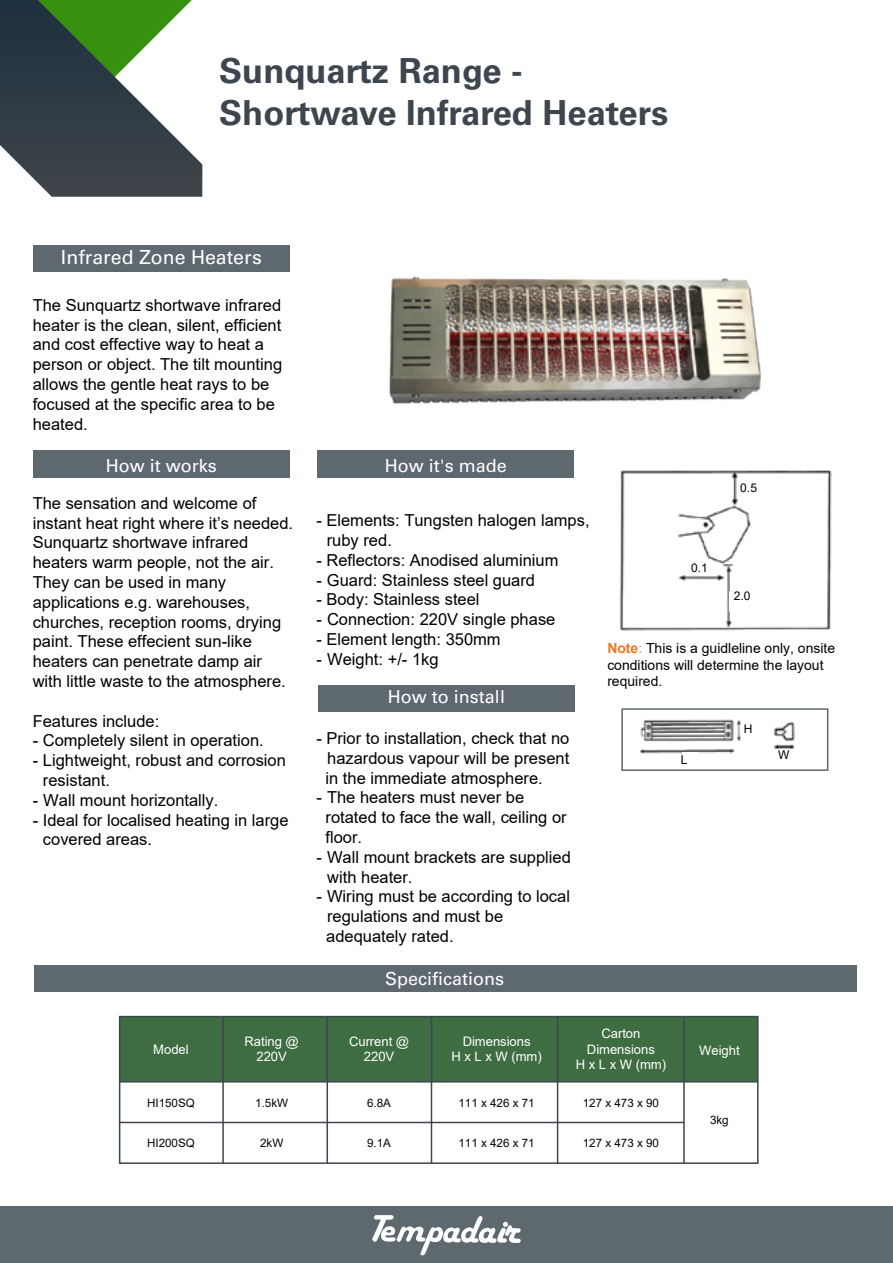
<style>
.page{position:relative;width:893px;height:1263px;background:#fff}
.page>*{position:absolute;margin:0;border:0;box-sizing:border-box;transform-origin:0 0}
.t1{font:700 34.5px/41.4px "Univers";color:#3d454e}
.t2{font:19.5px "Univers";color:#fff}
.t3{font:18px "Univers";color:#fff}
.t4{font:16.5px/19.8px "Arial";color:#000}
.t5{font:13.95px/16.8px "Arial";color:#000}
.t6{font:13.05px/15.8px "Arial";letter-spacing:-.005em;color:#fff;text-align:center}
.t7{font:12px "Arial";color:#000}
.t8{font:11.55px "Arial";color:#050504}
.s1{font-weight:700;color:#f47521}
.s2{color:#f47521}
</style>
<div class="page">
<svg style="left:0;top:0;width:202px;height:197px"></svg>
<div style="left:0;top:1206px;width:893px;height:57px;background:#5d686f"></div>
<svg style="left:372px;top:1215px;width:149px;height:40px"></svg>
<div style="left:34px;top:965px;width:823px;height:27px;background:#5d686f"></div>
<div style="left:33px;top:245px;width:257px;height:27px;background:#5d686f"></div>
<img style="left:389px;top:276px;width:372px;height:128px">
<img style="left:620px;top:470px;width:212px;height:161px">
<div style="left:737px;top:480px;width:24px;height:12px;background:#fff"></div>
<div style="left:683px;top:561px;width:26px;height:14px;background:#fff"></div>
<div style="left:730px;top:591px;width:24px;height:20px;background:#fff"></div>
<div style="left:120px;top:1016px;width:637px;height:66px;background:#3f6d42"></div>
<div style="left:119px;top:1016px;width:640px;height:148px;border:2px solid #3d454e"></div>
<hr style="left:222px;top:1016px;width:2px;height:147px;background:#3d454e">
<hr style="left:327px;top:1016px;width:1px;height:147px;background:#3d454e">
<hr style="left:431px;top:1016px;width:1px;height:147px;background:#3d454e">
<hr style="left:557px;top:1016px;width:1px;height:147px;background:#3d454e">
<hr style="left:683px;top:1016px;width:2px;height:147px;background:#3d454e">
<hr style="left:120px;top:1081px;width:638px;height:1px;background:#3d454e">
<hr style="left:120px;top:1122px;width:564px;height:1px;background:#3d454e">
<img style="left:640px;top:719px;width:155px;height:35px">
<div style="left:683px;top:752px;width:16px;height:9px;background:#fff"></div>
<div style="left:740px;top:726px;width:16px;height:9px;background:#fff"></div>
<div style="left:776px;top:749px;width:16px;height:10px;background:#fff"></div>
<div style="left:621px;top:708px;width:207px;height:63px;border:2px solid #5d686f"></div>
<div style="left:33px;top:451px;width:257px;height:27px;background:#5d686f"></div>
<div style="left:318px;top:685px;width:257px;height:27px;background:#5d686f"></div>
<div style="left:318px;top:451px;width:256px;height:27px;background:#5d686f"></div>
<h1 class="t1" style="left:219px;top:51px;width:451px">Sunquartz Range -<br>Shortwave Infrared Heaters</h1>
<p class="t2" style="left:61px;top:245px;width:202px">Infrared Zone Heaters</p>
<p class="t4" style="left:33px;top:295px;width:251px">The Sunquartz shortwave infrared heater is the clean, silent, efficient and cost effective way to heat a person or object. The tilt mounting allows the gentle heat rays to be focused at the specific area to be heated.</p>
<p class="t3" style="left:106px;top:455px;width:112px">How it works</p>
<p class="t4" style="left:33px;top:493px;width:262px">The sensation and welcome of instant heat right where it’s needed.<br>Sunquartz shortwave infrared heaters warm people, not the air.<br>They can be used in many applications e.g. warehouses, churches, reception rooms, drying paint. These effecient sun-like heaters can penetrate damp air with little waste to the atmosphere.</p>
<p class="t4" style="left:33px;top:711px;width:128px">Features include:</p>
<p class="t4" style="left:33px;top:730px;width:233px">- Completely silent in operation.</p>
<p class="t4" style="left:43px;top:750px;width:244px;text-indent:-10px">- Lightweight, robust and corrosion resistant.</p>
<p class="t4" style="left:33px;top:790px;width:187px">- Wall mount horizontally.</p>
<p class="t4" style="left:43px;top:810px;width:247px;text-indent:-10px">- Ideal for localised heating in large covered areas.</p>
<p class="t3" style="left:385px;top:455px;width:124px">How it's made</p>
<p class="t4" style="left:327px;top:510px;width:264px;text-indent:-10px">- Elements: Tungsten halogen lamps, ruby red.</p>
<p class="t4" style="left:316px;top:550px;width:244px">- Reflectors: Anodised aluminium</p>
<p class="t4" style="left:316px;top:570px;width:220px">- Guard: Stainless steel guard</p>
<p class="t4" style="left:316px;top:589px;width:165px">- Body: Stainless steel</p>
<p class="t4" style="left:316px;top:609px;width:241px">- Connection: 220V single phase</p>
<p class="t4" style="left:316px;top:629px;width:186px">- Element length: 350mm</p>
<p class="t4" style="left:316px;top:649px;width:124px">- Weight: +/- 1kg</p>
<p class="t3" style="left:388px;top:686px;width:118px">How to install</p>
<p class="t4" style="left:326px;top:728px;width:245px;text-align:justify;text-indent:-9px">- Prior to installation, check that no hazardous vapour will be present in the immediate atmosphere.</p>
<p class="t4" style="left:326px;top:787px;width:243px;text-indent:-9px">- The heaters must never be rotated to face the wall, ceiling or floor.</p>
<p class="t4" style="left:327px;top:847px;width:245px;text-indent:-11px">- Wall mount brackets are supplied with heater.</p>
<p class="t4" style="left:326px;top:886px;width:245px;text-indent:-10px">- Wiring must be according to local regulations and must be adequately rated.</p>
<p class="t3" style="left:385px;top:968px;width:121px">Specifications</p>
<p class="t7" style="left:740px;top:479px;width:18px">0.5</p>
<p class="t7" style="left:691px;top:560px;width:18px">0.1</p>
<p class="t7" style="left:734px;top:588px;width:18px">2.0</p>
<p class="t5" style="left:607px;top:640px;width:229px"><span class="s1">Note</span><span class="s2">:</span> This is a guidleline only, onsite conditions will determine the layout required.</p>
<p class="t7" style="left:681px;top:751px;width:8px">L</p>
<p class="t7" style="left:744px;top:721px;width:10px">H</p>
<p class="t7" style="left:778px;top:746px;width:13px">W</p>
<p class="t6" style="left:153px;top:1041px;width:37px">Model</p>
<p class="t6" style="left:244px;top:1033px;width:56px">Rating @<br>220V</p>
<p class="t6" style="left:349px;top:1033px;width:62px">Current @<br>220V</p>
<p class="t6" style="left:451px;top:1033px;width:92px">Dimensions<br>H x L x W (mm)</p>
<p class="t6" style="left:576px;top:1025px;width:92px">Carton<br>Dimensions<br>H x L x W (mm)</p>
<p class="t8" style="left:147px;top:1095px;width:49px">HI150SQ</p>
<p class="t8" style="left:147px;top:1135px;width:49px">HI200SQ</p>
<p class="t8" style="left:255px;top:1095px;width:34px">1.5kW</p>
<p class="t8" style="left:260px;top:1135px;width:25px">2kW</p>
<p class="t8" style="left:367px;top:1095px;width:25px">6.8A</p>
<p class="t8" style="left:367px;top:1135px;width:25px">9.1A</p>
<p class="t8" style="left:458px;top:1095px;width:78px">111 x 426 x 71</p>
<p class="t8" style="left:458px;top:1135px;width:78px">111 x 426 x 71</p>
<p class="t8" style="left:583px;top:1095px;width:78px">127 x 473 x 90</p>
<p class="t8" style="left:583px;top:1135px;width:78px">127 x 473 x 90</p>
<p class="t6" style="left:699px;top:1043px;width:42px">Weight</p>
<p class="t8" style="left:710px;top:1112px;width:20px">3kg</p>
</div>
